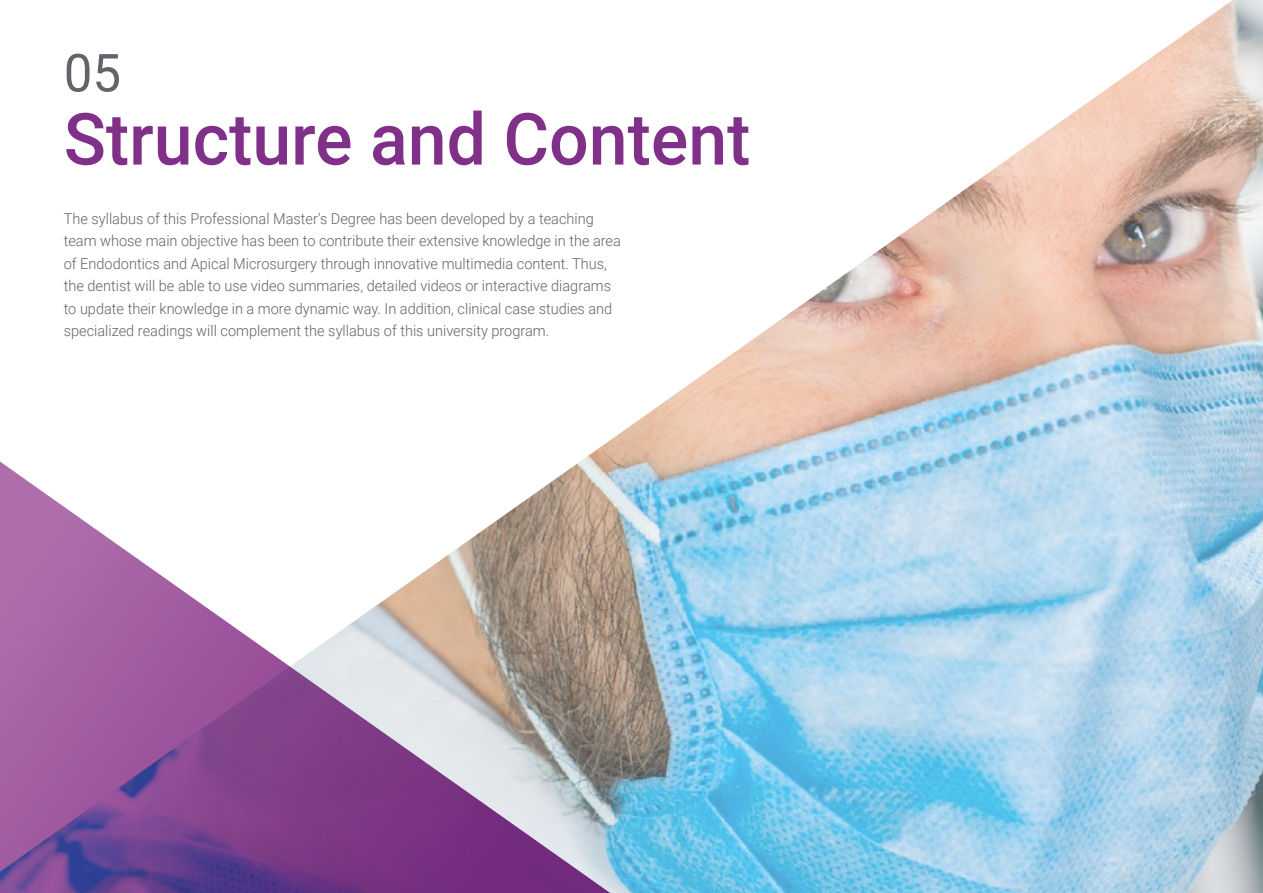
<style>
.page{position:relative;width:1263px;height:893px;background:#fff}
.page>*{position:absolute;margin:0;border:0;box-sizing:border-box;transform-origin:0 0}
.t1{font:500 72px "Roboto";color:#813089}
.t2{font:52.5px "Roboto";color:#61646a}
.t3{font:300 15px/22.5px "Roboto";color:#61646a}
</style>
<div class="page">
<img style="left:602px;top:0;width:661px;height:893px">
<svg style="left:0;top:446px;width:640px;height:447px"></svg>
<h2 class="t2" style="left:64px;top:36px;width:59px">05</h2>
<h1 class="t1" style="left:64px;top:89px;width:688px">Structure and Content</h1>
<p class="t3" style="left:64px;top:207px;width:559px">The syllabus of this Professional Master's Degree has been developed by a teaching team whose main objective has been to contribute their extensive knowledge in the area of Endodontics and Apical Microsurgery through innovative multimedia content. Thus, the dentist will be able to use video summaries, detailed videos or interactive diagrams to update their knowledge in a more dynamic way. In addition, clinical case studies and specialized readings will complement the syllabus of this university program.</p>
</div>
